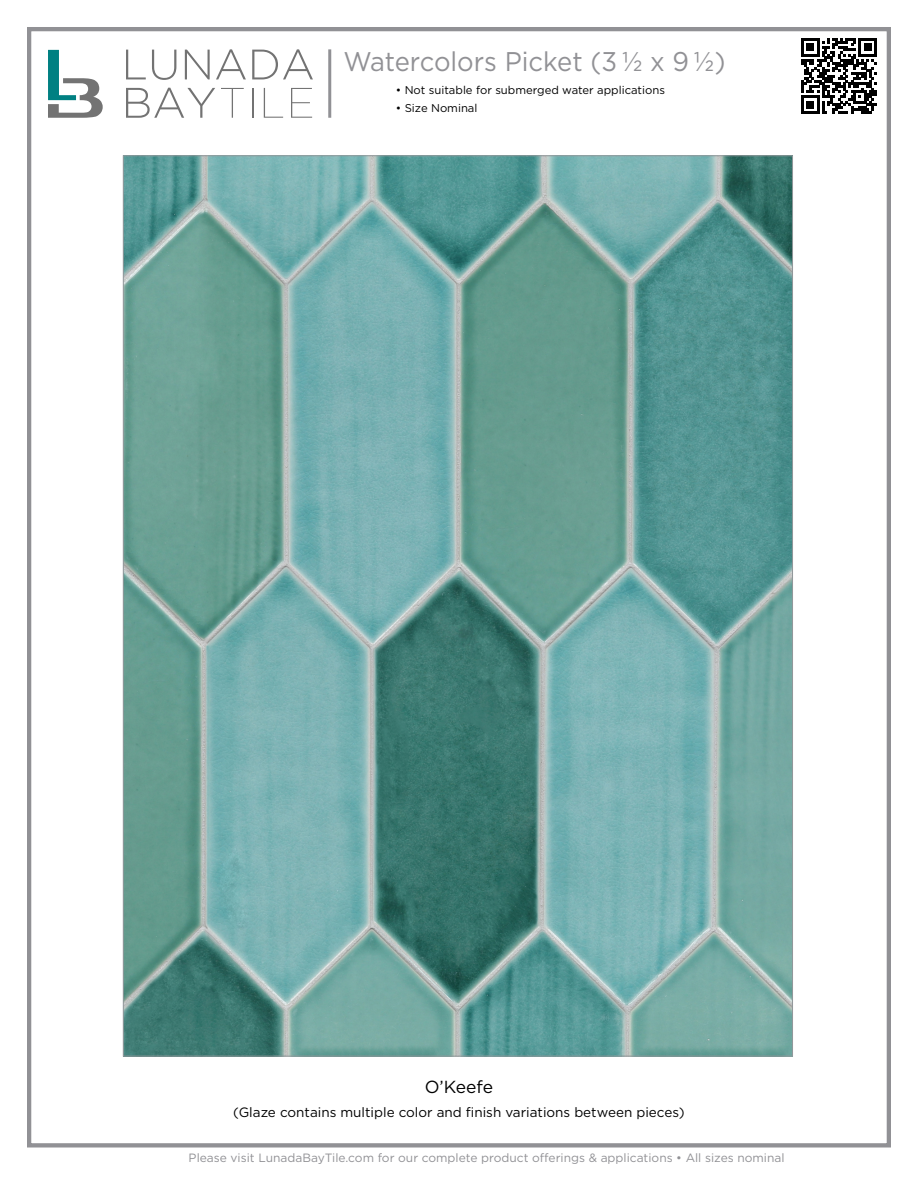
<style>
.page{position:relative;width:918px;height:1188px;background:#fff}
.page>*{position:absolute;margin:0;border:0;box-sizing:border-box;transform-origin:0 0}
.t1{font:27px "Gotham";color:#919195;scale:.95 1}
.t2{font:17.4px "Gotham";letter-spacing:-.005em;color:#000}
.t3{font:13.5px "Gotham";color:#000}
.t4{font:12px "Gotham";color:#919195}
.t5{font:11.25px "Gotham";color:#000}
</style>
<div class="page">
<div style="left:27px;top:27px;width:864px;height:1120px;border:4px solid #919195"></div>
<svg style="left:126px;top:50px;width:20px;height:29px"></svg>
<svg style="left:152px;top:50px;width:24px;height:30px"></svg>
<svg style="left:185px;top:50px;width:25px;height:29px"></svg>
<svg style="left:216px;top:49px;width:30px;height:30px"></svg>
<svg style="left:252px;top:49px;width:61px;height:30px"></svg>
<svg style="left:126px;top:88px;width:89px;height:30px"></svg>
<svg style="left:221px;top:88px;width:23px;height:30px"></svg>
<hr style="left:252px;top:88px;width:1px;height:30px;background:#737373">
<svg style="left:264px;top:88px;width:19px;height:30px"></svg>
<svg style="left:291px;top:88px;width:21px;height:30px"></svg>
<svg style="left:48px;top:50px;width:55px;height:68px"></svg>
<hr style="left:328px;top:49px;width:3px;height:69px;background:#919195">
<img style="left:125px;top:158px;width:666px;height:896px">
<svg style="left:801px;top:38px;width:76px;height:76px"></svg>
<h1 class="t1" style="left:343px;top:44px;width:404px">Watercolors Picket (3 ½ x 9 ½)</h1>
<p class="t5" style="left:396px;top:83px;width:271px">• Not suitable for submerged water applications</p>
<p class="t5" style="left:396px;top:101px;width:83px">• Size Nominal</p>
<h2 class="t2" style="left:425px;top:1076px;width:70px">O’Keefe</h2>
<p class="t3" style="left:233px;top:1104px;width:453px">(Glaze contains multiple color and finish variations between pieces)</p>
<p class="t4" style="left:189px;top:1150px;width:597px">Please visit LunadaBayTile.com for our complete product offerings &amp; applications • All sizes nominal</p>
</div>
